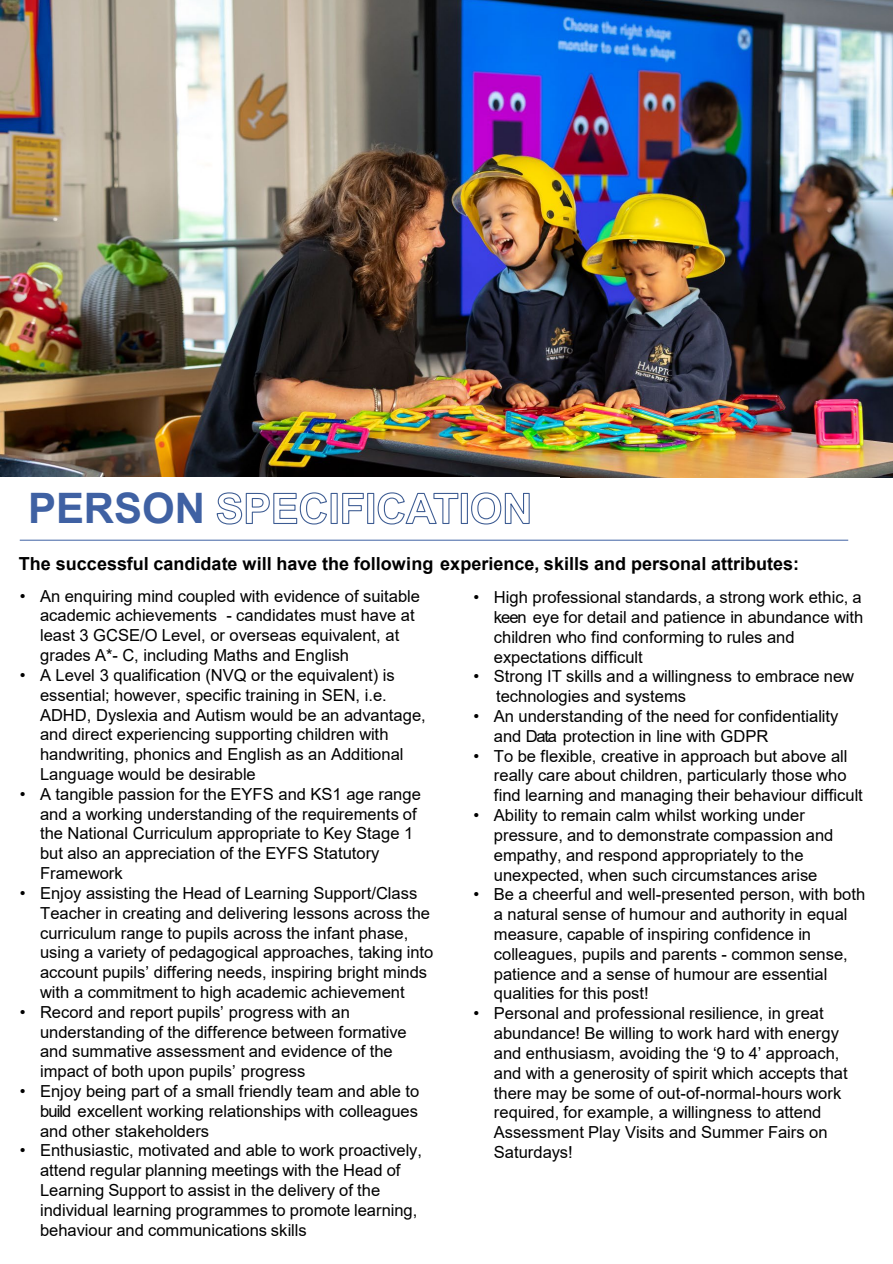
<style>
.page{position:relative;width:893px;height:1264px;background:#fff}
.page>*{position:absolute;margin:0;border:0;box-sizing:border-box;transform-origin:0 0}
.t1{font:700 42px "Arial";color:#3f61a3}
.t2{font:700 18px "Arial";color:#000}
.t3{font:16.5px/19.8px "Arial";color:#000}
</style>
<div class="page">
<img style="left:0;top:0;width:892px;height:477px">
<svg style="left:216px;top:492px;width:314px;height:33px"></svg>
<hr style="left:20px;top:540px;width:828px;height:1px;background:#3f61a3">
<h1 class="t1" style="left:28px;top:493px;width:178px">PERSON</h1>
<p class="t2" style="left:19px;top:557px;width:781px">The successful candidate will have the following experience, skills and personal attributes:</p>
<p class="t3" style="left:40px;top:587px;width:381px;text-indent:-20px">• An enquiring mind coupled with evidence of suitable academic achievements - candidates must have at least 3 GCSE/O Level, or overseas equivalent, at grades A*- C, including Maths and English</p>
<p class="t3" style="left:40px;top:666px;width:387px;text-indent:-20px">• A Level 3 qualification (NVQ or the equivalent) is essential; however, specific training in SEN, i.e.<br>ADHD, Dyslexia and Autism would be an advantage, and direct experiencing supporting children with handwriting, phonics and English as an Additional Language would be desirable</p>
<p class="t3" style="left:40px;top:785px;width:382px;text-indent:-20px">• A tangible passion for the EYFS and KS1 age range and a working understanding of the requirements of the National Curriculum appropriate to Key Stage 1 but also an appreciation of the EYFS Statutory Framework</p>
<p class="t3" style="left:40px;top:884px;width:395px;text-indent:-20px">• Enjoy assisting the Head of Learning Support/Class Teacher in creating and delivering lessons across the curriculum range to pupils across the infant phase, using a variety of pedagogical approaches, taking into account pupils’ differing needs, inspiring bright minds with a commitment to high academic achievement</p>
<p class="t3" style="left:40px;top:1003px;width:368px;text-indent:-20px">• Record and report pupils’ progress with an understanding of the difference between formative and summative assessment and evidence of the impact of both upon pupils’ progress</p>
<p class="t3" style="left:40px;top:1082px;width:381px;text-align:justify;text-indent:-20px">• Enjoy being part of a small friendly team and able to build excellent working relationships with colleagues and other stakeholders</p>
<p class="t3" style="left:40px;top:1141px;width:383px;text-indent:-20px">• Enthusiastic, motivated and able to work proactively, attend regular planning meetings with the Head of Learning Support to assist in the delivery of the individual learning programmes to promote learning, behaviour and communications skills</p>
<p class="t3" style="left:494px;top:589px;width:371px;text-indent:-20px">• High professional standards, a strong work ethic, a keen eye for detail and patience in abundance with children who find conforming to rules and expectations difficult</p>
<p class="t3" style="left:496px;top:668px;width:359px;text-indent:-23px">• Strong IT skills and a willingness to embrace new technologies and systems</p>
<p class="t3" style="left:494px;top:707px;width:346px;text-indent:-20px">• An understanding of the need for confidentiality and Data protection in line with GDPR</p>
<p class="t3" style="left:494px;top:747px;width:370px;text-indent:-20px">• To be flexible, creative in approach but above all really care about children, particularly those who find learning and managing their behaviour difficult</p>
<p class="t3" style="left:494px;top:806px;width:341px;text-indent:-20px">• Ability to remain calm whilst working under pressure, and to demonstrate compassion and empathy, and respond appropriately to the unexpected, when such circumstances arise</p>
<p class="t3" style="left:494px;top:886px;width:373px;text-indent:-20px">• Be a cheerful and well-presented person, with both a natural sense of humour and authority in equal measure, capable of inspiring confidence in colleagues, pupils and parents - common sense, patience and a sense of humour are essential qualities for this post!</p>
<p class="t3" style="left:494px;top:1004px;width:355px;text-indent:-20px">• Personal and professional resilience, in great abundance! Be willing to work hard with energy and enthusiasm, avoiding the ‘9 to 4’ approach, and with a generosity of spirit which accepts that there may be some of out-of-normal-hours work required, for example, a willingness to attend Assessment Play Visits and Summer Fairs on Saturdays!</p>
</div>
